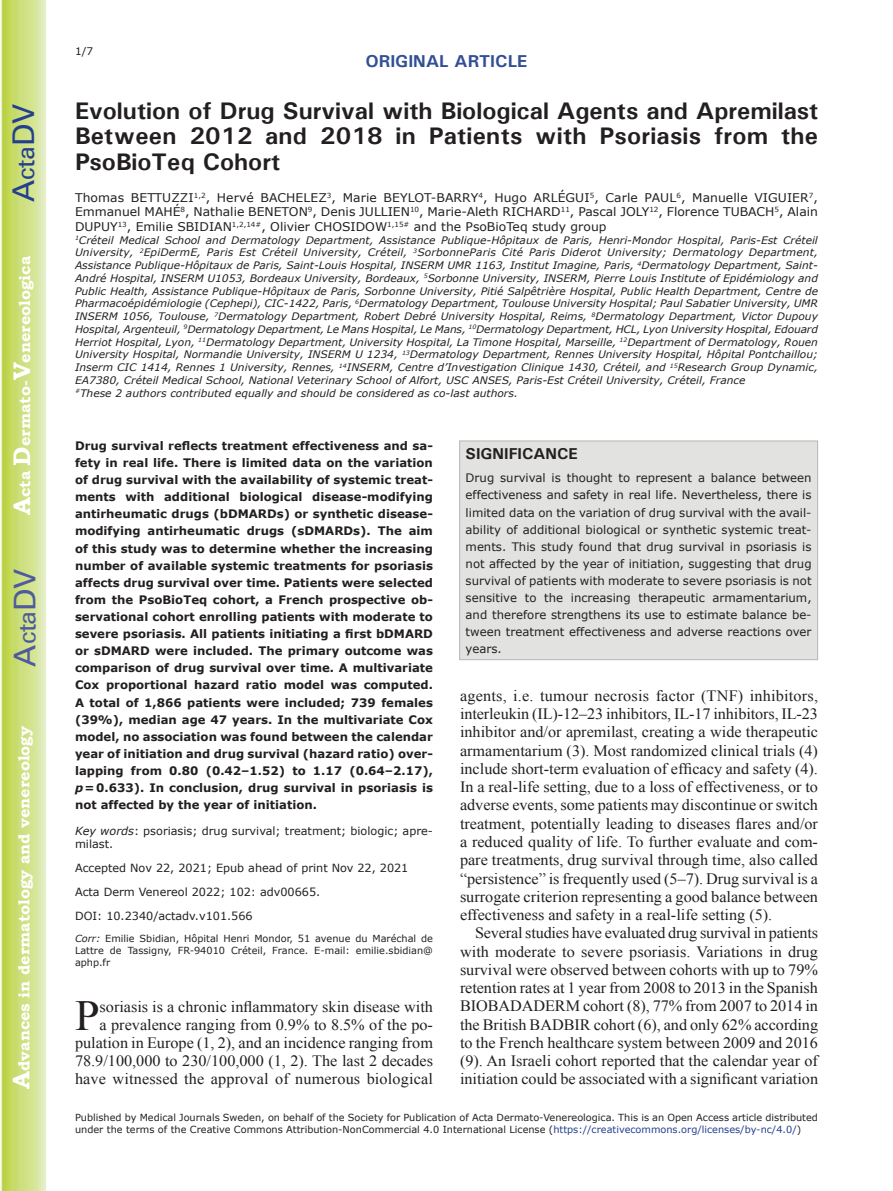
<style>
.page{position:relative;width:893px;height:1191px;background:#fff}
.page>*{position:absolute;margin:0;border:0;box-sizing:border-box;transform-origin:0 0}
.t1{font:42.9px "Times New Roman";color:#231f20}
.t2{font:30px "Univers";color:#4d5a9e}
.t3{font:30px "Univers";color:#253f8e}
.t4{font:700 24px/25.5px "Univers";letter-spacing:.01em;color:#231f20;text-align:justify}
.t5{font:700 17.25px "Univers";color:#324f95}
.t6{font:15.75px/18.3px "Times New Roman";color:#231f20;text-align:justify}
.t7{font:700 15.75px "Bookman Old Style";color:#fff}
.t8{font:700 15.75px "Univers";color:#231f20}
.t9{font:12px/14.4px "Verdana";color:#231f20;text-align:justify}
.t10{font:700 11.7px/17.1px "Verdana";color:#231f20;text-align:justify}
.t11{font:11.7px/17.1px "Verdana";color:#231f20}
.t12{font:11.25px/24px "Verdana";color:#231f20}
.t13{font:10.5px "Verdana";color:#231f20}
.t14{font:italic 10.35px/12.8px "Verdana";color:#231f20}
.t15{font:9.75px/11.7px "Verdana";color:#231f20}
.s1{font-size:24px}
.s2{font-style:italic}
.s3{color:#253f8e}
</style>
<div class="page">
<svg style="left:1px;top:0;width:45px;height:1191px;background:#cfe084"></svg>
<div style="left:459px;top:440px;width:359px;height:220px;background:#e2e2e1;border:1px solid #bab5b4"></div>
<h2 class="t3" style="left:6px;top:202px;width:100px;rotate:-90deg">A<span class="s1">cta</span>DV</h2>
<h3 class="t7" style="left:15px;top:515px;width:260px;rotate:-90deg"><span class="s1">A</span>cta <span class="s1">D</span>ermato-<span class="s1">V</span>enereologica</h3>
<h2 class="t2" style="left:7px;top:666px;width:100px;rotate:-90deg">A<span class="s1">cta</span>DV</h2>
<h3 class="t7" style="left:15px;top:1088px;width:364px;rotate:-90deg"><span class="s1">A</span>dvances in dermatology and venereology</h3>
<p class="t13" style="left:75px;top:44px;width:20px">1/7</p>
<h3 class="t5" style="left:365px;top:50px;width:163px">ORIGINAL ARTICLE</h3>
<h3 class="t4" style="left:75px;top:97px;width:745px">Evolution of Drug Survival with Biological Agents and Apremilast Between 2012 and 2018 in Patients with Psoriasis from the PsoBioTeq Cohort</h3>
<p class="t9" style="left:75px;top:191px;width:744px">Thomas BETTUZZI<sup>1,2</sup>, Hervé BACHELEZ<sup>3</sup>, Marie BEYLOT-BARRY<sup>4</sup>, Hugo ARLÉGUI<sup>5</sup>, Carle PAUL<sup>6</sup>, Manuelle VIGUIER<sup>7</sup>, Emmanuel MAHÉ<sup>8</sup>, Nathalie BENETON<sup>9</sup>, Denis JULLIEN<sup>10</sup>, Marie-Aleth RICHARD<sup>11</sup>, Pascal JOLY<sup>12</sup>, Florence TUBACH<sup>5</sup>, Alain DUPUY<sup>13</sup>, Emilie SBIDIAN<sup>1,2,14#</sup>, Olivier CHOSIDOW<sup>1,15#</sup> and the PsoBioTeq study group</p>
<p class="t14" style="left:75px;top:234px;width:745px"><sup>1</sup>Créteil Medical School and Dermatology Department, Assistance Publique-Hôpitaux de Paris, Henri-Mondor Hospital, Paris-Est Créteil University, <sup>2</sup>EpiDermE, Paris Est Créteil University, Créteil, <sup>3</sup>SorbonneParis Cité Paris Diderot University; Dermatology Department, Assistance Publique-Hôpitaux de Paris, Saint-Louis Hospital, INSERM UMR 1163, Institut Imagine, Paris, <sup>4</sup>Dermatology Department, Saint-André Hospital, INSERM U1053, Bordeaux University, Bordeaux, <sup>5</sup>Sorbonne University, INSERM, Pierre Louis Institute of Epidémiology and Public Health, Assistance Publique-Hôpitaux de Paris, Sorbonne University, Pitié Salpêtrière Hospital, Public Health Department, Centre de Pharmacoépidémiologie (Cephepi), CIC-1422, Paris, <sup>6</sup>Dermatology Department, Toulouse University Hospital; Paul Sabatier University, UMR INSERM 1056, Toulouse, <sup>7</sup>Dermatology Department, Robert Debré University Hospital, Reims, <sup>8</sup>Dermatology Department, Victor Dupouy Hospital, Argenteuil, <sup>9</sup>Dermatology Department, Le Mans Hospital, Le Mans, <sup>10</sup>Dermatology Department, HCL, Lyon University Hospital, Edouard Herriot Hospital, Lyon, <sup>11</sup>Dermatology Department, University Hospital, La Timone Hospital, Marseille, <sup>12</sup>Department of Dermatology, Rouen University Hospital, Normandie University, INSERM U 1234, <sup>13</sup>Dermatology Department, Rennes University Hospital, Hôpital Pontchaillou; Inserm CIC 1414, Rennes 1 University, Rennes, <sup>14</sup>INSERM, Centre d’Investigation Clinique 1430, Créteil, and <sup>15</sup>Research Group Dynamic, EA7380, Créteil Medical School, National Veterinary School of Alfort, USC ANSES, Paris-Est Créteil University, Créteil, France<br><sup>#</sup>These 2 authors contributed equally and should be considered as co-last authors.</p>
<p class="t10" style="left:75px;top:437px;width:359px">Drug survival reflects treatment effectiveness and sa&shy;fety in real life. There is limited data on the variation of drug survival with the availability of systemic treat&shy;ments with additional biological disease-modifying antirheumatic drugs (bDMARDs) or synthetic disease&shy;modifying antirheumatic drugs (sDMARDs). The aim of this study was to determine whether the increasing number of available systemic treatments for psoriasis affects drug survival over time. Patients were selected from the PsoBioTeq cohort, a French prospective ob&shy;servational cohort enrolling patients with moderate to severe psoriasis. All patients initiating a first bDMARD or sDMARD were included. The primary outcome was comparison of drug survival over time. A multivariate Cox proportional hazard ratio model was computed.<br>A total of 1,866 patients were included; 739 females (39%), median age 47 years. In the multivariate Cox model, no association was found between the calendar year of initiation and drug survival (hazard ratio) over&shy;lapping from 0.80 (0.42–1.52) to 1.17 (0.64–2.17), <span class="s2">p</span>=0.633). In conclusion, drug survival in psoriasis is not affected by the year of initiation.</p>
<p class="t12" style="left:75px;top:824px;width:359px;line-height:13.5px"><span class="s2">Key words</span>: psoriasis; drug survival; treatment; biologic; apre&shy;milast.</p>
<p class="t12" style="left:75px;top:856px;width:335px">Accepted Nov 22, 2021; Epub ahead of print Nov 22, 2021<br>Acta Derm Venereol 2022; 102: adv00665.<br>DOI: 10.2340/actadv.v101.566</p>
<p class="t15" style="left:75px;top:933px;width:359px;text-align:justify"><span class="s2">Corr:</span> Emilie Sbidian, Hôpital Henri Mondor, 51 avenue du Maréchal de Lattre de Tassigny, FR-94010 Créteil, France. E-mail: emilie.sbidian@ aphp.fr</p>
<h1 class="t1" style="left:75px;top:987px;width:26px">P</h1>
<p class="t6" style="left:75px;top:997px;width:360px;text-align:right">soriasis is a chronic inflammatory skin disease with<br>a prevalence ranging from 0.9% to 8.5% of the po&shy;pulation in Europe (1, 2), and an incidence ranging from 78.9/100,000 to 230/100,000 (1, 2). The last 2 decades have witnessed the approval of numerous biological</p>
<h3 class="t8" style="left:466px;top:444px;width:114px">SIGNIFICANCE</h3>
<p class="t11" style="left:466px;top:470px;width:347px">Drug survival is thought to represent a balance between effectiveness and safety in real life. Nevertheless, there is limited data on the variation of drug survival with the avail&shy;ability of additional biological or synthetic systemic treat&shy;ments. This study found that drug survival in psoriasis is not affected by the year of initiation, suggesting that drug survival of patients with moderate to severe psoriasis is not sensitive to the increasing therapeutic armamentarium, and therefore strengthens its use to estimate balance be&shy;tween treatment effectiveness and adverse reactions over years.</p>
<p class="t6" style="left:460px;top:686px;width:360px">agents, i.e. tumour necrosis factor (TNF) inhibitors, interleukin (IL)-12–23 inhibitors, IL-17 inhibitors, IL-23 inhibitor and/or apremilast, creating a wide therapeutic armamentarium (3). Most randomized clinical trials (4) include short-term evaluation of efficacy and safety (4).<br>In a real-life setting, due to a loss of effectiveness, or to adverse events, some patients may discontinue or switch treatment, potentially leading to diseases flares and/or a reduced quality of life. To further evaluate and com&shy;pare treatments, drug survival through time, also called “persistence” is frequently used (5–7). Drug survival is a surrogate criterion representing a good balance between effectiveness and safety in a real-life setting (5).</p>
<p class="t6" style="left:460px;top:923px;width:360px;text-indent:15px">Several studies have evaluated drug survival in patients with moderate to severe psoriasis. Variations in drug survival were observed between cohorts with up to 79% retention rates at 1 year from 2008 to 2013 in the Spanish BIOBADADERM cohort (8), 77% from 2007 to 2014 in the British BADBIR cohort (6), and only 62% according to the French healthcare system between 2009 and 2016 (9). An Israeli cohort reported that the calendar year of initiation could be associated with a significant variation</p>
<p class="t15" style="left:75px;top:1111px;width:744px">Published by Medical Journals Sweden, on behalf of the Society for Publication of Acta Dermato-Venereologica. This is an Open Access article distributed under the terms of the Creative Commons Attribution-NonCommercial 4.0 International License (<span class="s3">https://creativecommons.org/licenses/by-nc/4.0/</span>)</p>
</div>
